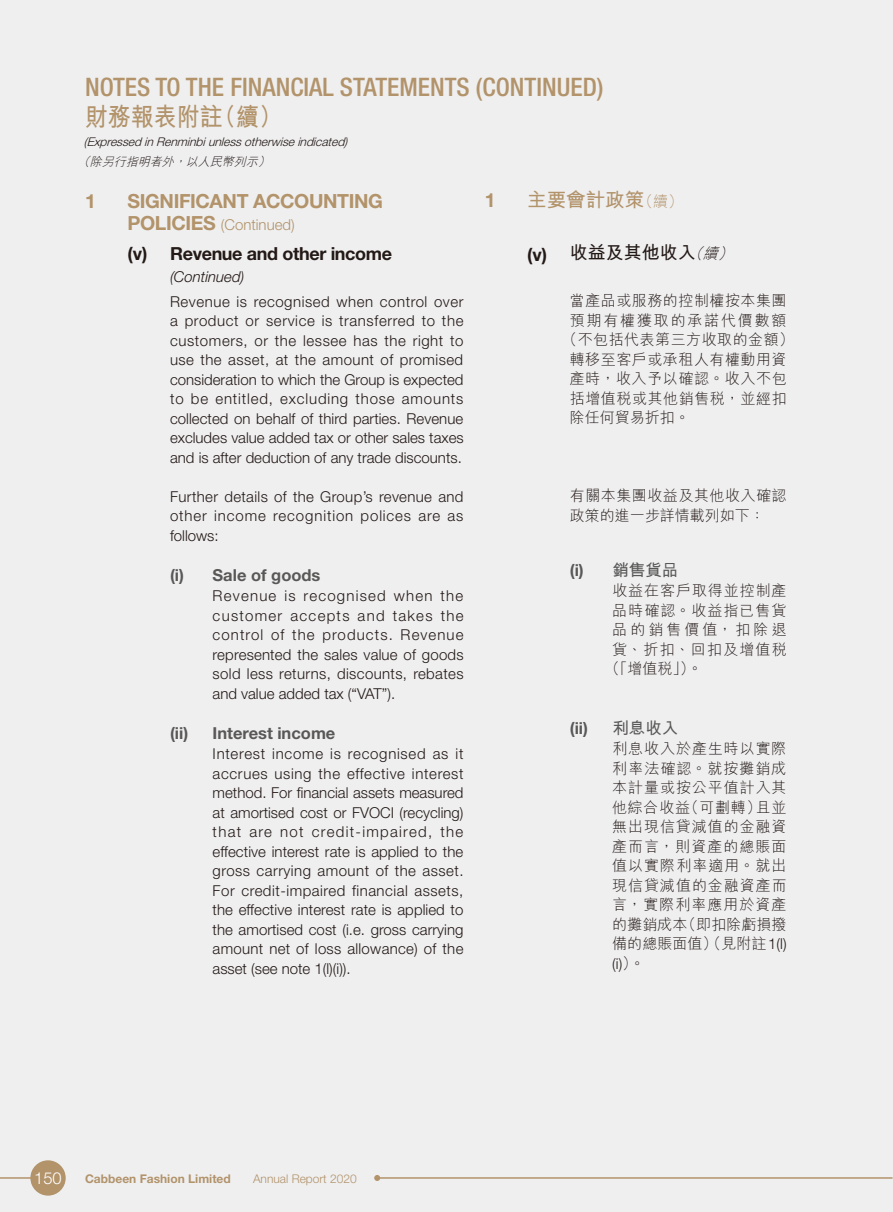
<style>
.page{position:relative;width:893px;height:1212px;background:#fff}
.page>*{position:absolute;margin:0;border:0;box-sizing:border-box;transform-origin:0 0}
.t1{font:500 condensed 25.5px "Helvetica Neue LT Std";color:#b2936a}
.t2{font:700 25.5px "M Hei HK";color:#b2936a;scale:.9 1}
.t3{font:700 19.5px/22.5px "Helvetica Neue LT Std";letter-spacing:-.02em;color:#b2936a}
.t4{font:700 19.5px "M Hei HK";color:#b2936a}
.t5{font:700 18px "Helvetica Neue LT Std";letter-spacing:-.02em;color:#231916}
.t6{font:700 18px "M Hei HK";color:#231916}
.t7{font:700 16.5px "Helvetica Neue LT Std";color:#595857}
.t8{font:700 16.5px "M Hei HK";color:#595857}
.t9{font:300 16.5px "Helvetica Neue LT Std";color:#fff}
.t10{font:300 15px/19.5px "Helvetica Neue LT Std";letter-spacing:.01em;color:#231916;text-align:justify}
.t11{font:300 15px/19.5px "M Hei HK";letter-spacing:.04em;color:#231916}
.t12{font:300 15px "Helvetica Neue LT Std";color:#b2936a}
.t13{font:300 15px "M Hei HK";letter-spacing:.12em;color:#231916}
.t14{font:italic 300 15px "Helvetica Neue LT Std";color:#231916}
.t15{font:300 15px "M Hei HK";letter-spacing:.06em;color:#231916}
.t16{font:300 15px "M Hei HK";letter-spacing:.07em;color:#231916}
.t17{font:300 15px "M Hei HK";letter-spacing:.08em;color:#231916}
.t18{font:300 15px "M Hei HK";letter-spacing:.205em;color:#231916}
.t19{font:300 15px "M Hei HK";color:#231916}
.t20{font:italic 300 12px "Helvetica Neue LT Std";color:#231916}
.t21{font:700 12px "Helvetica Neue LT Std";color:#b2936a}
.t22{font:300 12px "Helvetica Neue LT Std";color:#b2936a}
.t23{font:italic 300 12px "M Hei HK";color:#231916}
.s1{font-weight:300;font-size:15px}
.s2{font-family:"Helvetica Neue LT Std"}
.s3{font-weight:300;font-style:italic;font-size:15px}
.s4{font-weight:700;font-size:19.5px}
.s5{font-family:"M Hei HK"}
</style>
<div class="page">
<div style="left:0;top:0;width:892px;height:1212px;background:#efeff0"></div>
<hr style="left:0;top:1177px;width:38px;height:2px;background:#b2936a">
<div style="left:30px;top:1160px;width:36px;height:35px;background:#b2936a;border-radius:50%"></div>
<hr style="left:377px;top:1177px;width:515px;height:2px;background:#b2936a">
<svg style="left:374px;top:1175px;width:6px;height:6px"></svg>
<h1 class="t1" style="left:85px;top:71px;width:520px">NOTES TO THE FINANCIAL STATEMENTS (CONTINUED)</h1>
<h1 class="t2" style="left:85px;top:98px;width:220px">財務報表附註（續）</h1>
<p class="t20" style="left:84px;top:135px;width:266px">(ExpressedinRenminbiunlessotherwiseindicated)</p>
<p class="t23" style="left:78px;top:155px;width:197px">（除另行指明者外，以人民幣列示）</p>
<h2 class="t3" style="left:85px;top:189px;width:12px">1</h2>
<h2 class="t3" style="left:128px;top:189px;width:254px">Sig nificant accounting polici</h2>
<h2 class="t3" style="left:485px;top:189px;width:12px">1</h2>
<h2 class="t4" style="left:527px;top:186px;width:157px">主要會計政策<span class="s1">（續）</span></h2>
<p class="t6" style="left:527px;top:240px;width:211px"><span class="s2">(v)</span> 收益及其他收入<span class="s3">（續）</span></p>
<p class="t11" style="left:570px;top:291px;width:218px">當產品或服務的控制權按本集團</p>
<p class="t13" style="left:570px;top:312px;width:218px">預期有權獲取的承諾代價數額</p>
<p class="t11" style="left:562px;top:330px;width:233px">（不包括代表第三方收取的金額）</p>
<p class="t11" style="left:570px;top:349px;width:218px">轉移至客戶或承租人有權動用資</p>
<p class="t11" style="left:570px;top:369px;width:218px">產時，收入予以確認。收入不包</p>
<p class="t11" style="left:570px;top:388px;width:218px">括增值稅或其他銷售稅，並經扣</p>
<p class="t19" style="left:570px;top:410px;width:121px">除任何貿易折扣。</p>
<p class="t12" style="left:191px;top:216px;width:105px"><span class="s4">es</span> (Continued)</p>
<p class="t5" style="left:128px;top:242px;width:266px">(v) Revenue and other income</p>
<p class="t14" style="left:170px;top:268px;width:76px">(Continued)</p>
<p class="t10" style="left:170px;top:291px;width:295px">Revenue is recognised when control over a product or service is transferred to the customers, or the lessee has the right to use the asset, at the amount of promised consideration to which the Group is expected to be entitled, excluding those amounts collected on behalf of third parties. Revenue excludes value added tax or other sales taxes and is after deduction of any trade discounts.</p>
<p class="t10" style="left:170px;top:486px;width:295px">Further details of the Group’s revenue and other income recognition polices are as follows:</p>
<p class="t7" style="left:170px;top:565px;width:152px">(i) Sale of goods</p>
<p class="t10" style="left:213px;top:586px;width:252px">Revenue is recognised when the customer accepts and takes the control of the products. Revenue represented the sales value of goods sold less returns, discounts, rebates and value added tax (“VAT”).</p>
<p class="t7" style="left:170px;top:723px;width:167px">(ii) Interest income</p>
<p class="t10" style="left:213px;top:744px;width:252px">Interest income is recognised as it accrues using the effective interest method. For financial assets measured at amortised cost or FVOCI (recycling) that are not credit-impaired, the effective interest rate is applied to the gross carrying amount of the asset.<br>For credit-impaired financial assets, the effective interest rate is applied to the amortised cost (i.e. gross carrying amount net of loss allowance) of the asset (see note 1(l)(i)).</p>
<p class="t11" style="left:570px;top:486px;width:218px">有關本集團收益及其他收入確認政策的進一步詳情載列如下：</p>
<p class="t8" style="left:570px;top:558px;width:110px"><span class="s2">(i)</span> 銷售貨品</p>
<p class="t15" style="left:612px;top:583px;width:176px">收益在客戶取得並控制產</p>
<p class="t16" style="left:612px;top:602px;width:176px">品時確認。收益指已售貨</p>
<p class="t18" style="left:612px;top:622px;width:176px">品的銷售價值，扣除退</p>
<p class="t17" style="left:612px;top:641px;width:176px">貨、折扣、回扣及增值稅</p>
<p class="t11" style="left:605px;top:659px;width:99px">（「增值稅」）。</p>
<p class="t7" style="left:570px;top:718px;width:20px">(ii)</p>
<p class="t8" style="left:612px;top:716px;width:67px">利息收入</p>
<p class="t11" style="left:612px;top:739px;width:176px;text-align:justify">利息收入於產生時以實際利率法確認。就按攤銷成本計量或按公平值計入其他綜合收益（可劃轉）且並無出現信貸減值的金融資產而言，則資產的總賬面值以實際利率適用。就出現信貸減值的金融資產而言，實際利率應用於資產的攤銷成本（即扣除虧損撥備的總賬面值）（見附註<span class="s2">1(l)</span></p>
<p class="t10" style="left:612px;top:953px;width:34px">(i)<span class="s5">）。</span></p>
<p class="t9" style="left:34px;top:1168px;width:29px">150</p>
<p class="t21" style="left:85px;top:1171px;width:147px">Cabbeen Fashion Limited</p>
<p class="t22" style="left:253px;top:1171px;width:105px">Annual Report 2020</p>
</div>
